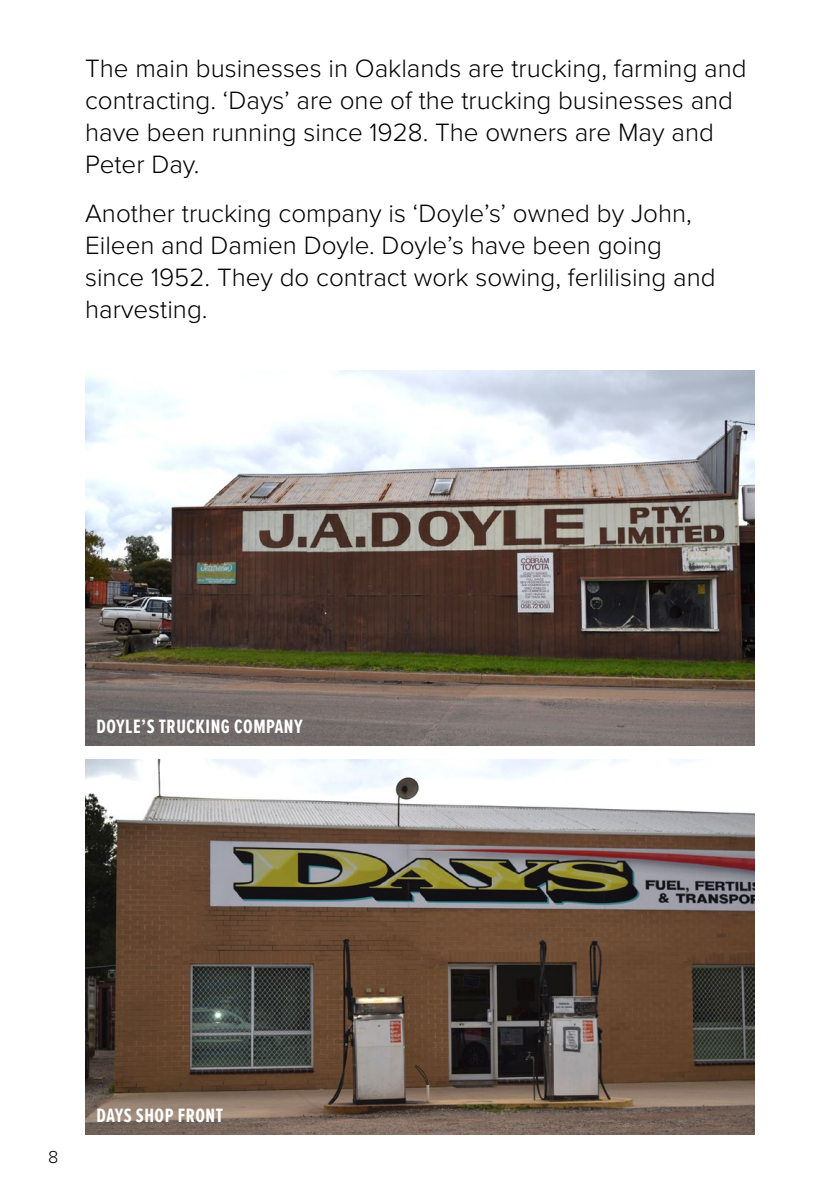
<style>
.page{position:relative;width:840px;height:1191px;background:#fff}
.page>*{position:absolute;margin:0;border:0;box-sizing:border-box;transform-origin:0 0}
.t1{font:300 26px/32px "Proxima Nova";color:#000}
.t2{font:700 20px "Proxima Nova Ex Cn";letter-spacing:.025em;color:#fff}
.t3{font:300 18px "Proxima Nova";color:#000}
</style>
<div class="page">
<img style="left:85px;top:760px;width:669px;height:374px">
<img style="left:85px;top:371px;width:669px;height:374px">
<p class="t1" style="left:85px;top:53px;width:662px">The main businesses in Oaklands are trucking, farming and contracting. ‘Days’ are one of the trucking businesses and have been running since 1928. The owners are May and Peter Day.</p>
<p class="t1" style="left:85px;top:198px;width:631px">Another trucking company is ‘Doyle’s’ owned by John, Eileen and Damien Doyle. Doyle’s have been going since 1952. They do contract work sowing, ferlilising and harvesting.</p>
<p class="t2" style="left:96px;top:714px;width:208px">DOYLE’S TRUCKING COMPANY</p>
<p class="t3" style="left:48px;top:1145px;width:12px">8</p>
<p class="t2" style="left:96px;top:1103px;width:128px">DAYS SHOP FRONT</p>
</div>
